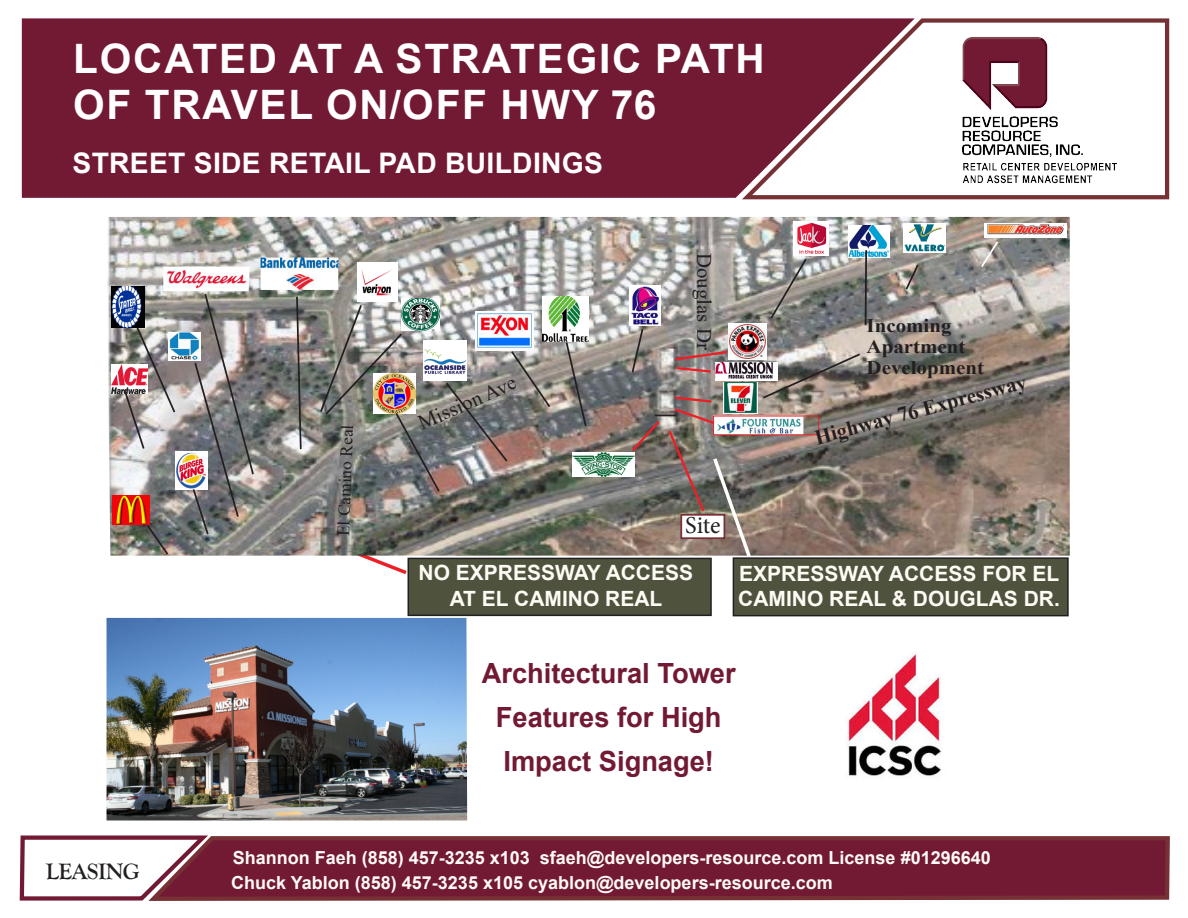
<style>
.page{position:relative;width:1188px;height:918px;background:#fff}
.page>*{position:absolute;margin:0;border:0;box-sizing:border-box;transform-origin:0 0}
.t1{font:700 40.5px/46.3px "Arial";letter-spacing:.045em;color:#fff}
.t2{font:700 28.35px "Arial";letter-spacing:.01em;color:#fff}
.t3{font:700 27.75px "Arial";color:#721933}
.t4{font:24.45px "Minion Pro";color:#231f20}
.t5{font:700 23.25px "Goudy Old Style T";letter-spacing:-.02em;color:#231f20}
.t6{font:700 21px/25.2px "Arial";color:#fefbf5;text-align:center}
.t7{font:21px "Times New Roman";color:#231f20}
.t8{font:700 21px "Times New Roman";color:#231f20}
.t9{font:700 19.2px/21px "Times New Roman";color:#231f20;scale:1.09 1}
.t10{font:700 18px "Arial";color:#fefbf5}
.t11{font:17.4px "Times New Roman";color:#231f20}
.t12{font:15px "Times New Roman";color:#fff}
</style>
<div class="page">
<div style="left:408px;top:558px;width:303px;height:57px;background:#4f533e"></div>
<div style="left:408px;top:558px;width:304px;height:58px;border:2px solid #231f20"></div>
<img style="left:107px;top:618px;width:360px;height:202px">
<img style="left:846px;top:653px;width:95px;height:123px">
<svg style="left:19px;top:835px;width:124px;height:66px"></svg>
<svg style="left:143px;top:835px;width:1027px;height:66px;background:#7a283e"></svg>
<div style="left:22px;top:18px;width:715px;height:180px;background:#721933"></div>
<svg style="left:737px;top:18px;width:433px;height:182px"></svg>
<img style="left:956px;top:32px;width:168px;height:158px">
<img style="left:107px;top:217px;width:963px;height:339px">
<img style="left:984px;top:223px;width:83px;height:14px">
<svg style="left:979px;top:240px;width:21px;height:29px"></svg>
<img style="left:904px;top:223px;width:42px;height:30px">
<img style="left:849px;top:225px;width:41px;height:33px">
<img style="left:793px;top:221px;width:35px;height:27px">
<svg style="left:904px;top:263px;width:16px;height:28px"></svg>
<img style="left:175px;top:452px;width:16px;height:38px">
<img style="left:112px;top:495px;width:38px;height:30px">
<img style="left:261px;top:258px;width:58px;height:32px">
<img style="left:163px;top:267px;width:87px;height:24px">
<img style="left:177px;top:333px;width:14px;height:28px">
<svg style="left:295px;top:295px;width:8px;height:156px"></svg>
<img style="left:191px;top:292px;width:64px;height:244px">
<svg style="left:145px;top:523px;width:25px;height:33px"></svg>
<img style="left:111px;top:286px;width:34px;height:42px">
<img style="left:111px;top:364px;width:12px;height:30px">
<svg style="left:123px;top:326px;width:54px;height:125px;background:#ada2a4"></svg>
<img style="left:319px;top:248px;width:549px;height:329px">
<div style="left:733px;top:558px;width:335px;height:58px;background:#4f533e"></div>
<div style="left:733px;top:557px;width:336px;height:59px;border:2px solid #231f20"></div>
<p class="t1" style="left:73px;top:36px;width:693px">LOCATED AT A STRATEGIC PATH<br>OF TRAVEL ON/OFF HWY 76</p>
<p class="t2" style="left:73px;top:143px;width:532px">STREET SIDE RETAIL PAD BUILDINGS</p>
<p class="t5" style="left:46px;top:858px;width:96px">LEASING</p>
<p class="t11" style="left:331px;top:536px;width:113px;rotate:-88deg">El Camino Real</p>
<p class="t7" style="left:719px;top:253px;width:99px;rotate:90deg">Douglas Dr</p>
<p class="t9" style="left:867px;top:314px;width:92px">Incoming<br>Apartment</p>
<p class="t9" style="left:867px;top:356px;width:109px">Development</p>
<p class="t7" style="left:413px;top:410px;width:106px;rotate:-24deg">Mission Ave</p>
<p class="t8" style="left:811px;top:423px;width:220px;rotate:-15deg">Highway 76 Expressway</p>
<p class="t4" style="left:685px;top:509px;width:37px">Site</p>
<p class="t6" style="left:419px;top:561px;width:276px">NO EXPRESSWAY ACCESS<br>AT EL CAMINO REAL</p>
<p class="t6" style="left:738px;top:561px;width:323px;text-align:left">EXPRESSWAY ACCESS FOR EL<br>CAMINO REAL &amp; DOUGLAS DR.</p>
<p class="t3" style="left:482px;top:653px;width:255px">Architectural Tower</p>
<p class="t3" style="left:496px;top:697px;width:227px">Features for High</p>
<p class="t3" style="left:503px;top:741px;width:212px">Impact Signage!</p>
<p class="t10" style="left:233px;top:845px;width:759px">Shannon Faeh (858) 457-3235 x103 sfaeh@developers-resource.com License #01296640</p>
<p class="t10" style="left:231px;top:870px;width:603px">Chuck Yablon (858) 457-3235 x105 cyablon@developers-resource.com</p>
<p class="t12" style="left:267px;top:870px;width:430px">Chuck Yablon • cyablon@devresourceonline.com (858) 457-3235x105</p>
</div>
